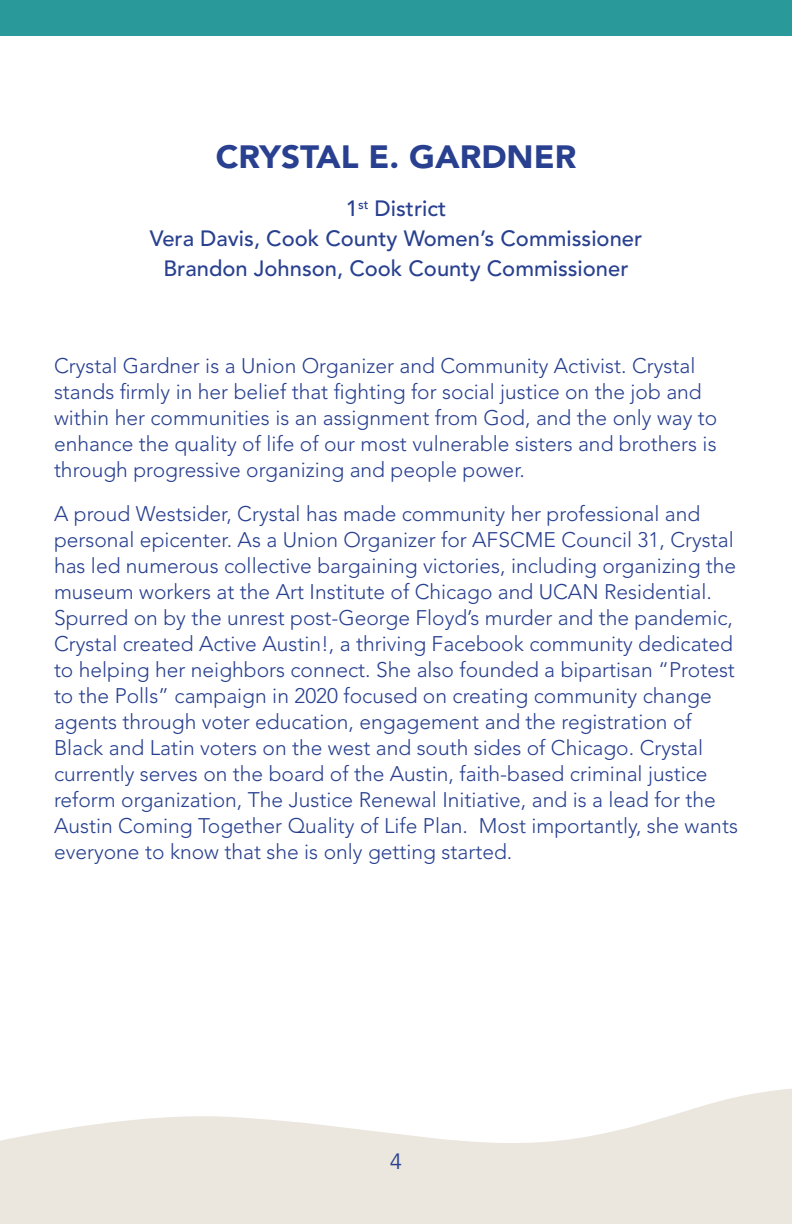
<style>
.page{position:relative;width:792px;height:1224px;background:#fff}
.page>*{position:absolute;margin:0;border:0;box-sizing:border-box;transform-origin:0 0}
.Heroine_Name{font:900 32px "Avenir LT Std";color:#28408f;scale:1.04 1}
.Subtitle{font:500 22px "Avenir LT Std";color:#28408f}
.t1{font:22px "Avenir LT Std";color:#28408f}
.Body{font:300 21px/26px "Avenir LT Std";color:#28408f}
</style>
<div class="page">
<svg style="left:0;top:1088px;width:792px;height:136px;fill:#ebe6de"></svg>
<div style="left:0;top:0;width:792px;height:36px;background:#299a99"></div>
<p class="Heroine_Name" style="left:216px;top:138px;width:348px">CRYSTAL E. GARDNER</p>
<p class="Subtitle" style="left:346px;top:196px;width:102px">1<sup>st</sup> District</p>
<p class="Subtitle" style="left:150px;top:226px;width:494px">Vera Davis, Cook County Women’s Commissioner</p>
<p class="Subtitle" style="left:163px;top:256px;width:467px">Brandon Johnson, Cook County Commissioner</p>
<p class="Body" style="left:54px;top:353px;width:665px">Crystal Gardner is a Union Organizer and Community Activist. Crystal stands firmly in her belief that fighting for social justice on the job and within her communities is an assignment from God, and the only way to enhance the quality of life of our most vulnerable sisters and brothers is through progressive organizing and people power.</p>
<p class="Body" style="left:54px;top:501px;width:685px">A proud Westsider, Crystal has made community her professional and personal epicenter. As a Union Organizer for AFSCME Council 31, Crystal has led numerous collective bargaining victories, including organizing the museum workers at the Art Institute of Chicago and UCAN Residential.<br>Spurred on by the unrest post-George Floyd’s murder and the pandemic, Crystal created Active Austin!, a thriving Facebook community dedicated to helping her neighbors connect. She also founded a bipartisan “Protest to the Polls” campaign in 2020 focused on creating community change agents through voter education, engagement and the registration of Black and Latin voters on the west and south sides of Chicago. Crystal currently serves on the board of the Austin, faith-based criminal justice reform organization, The Justice Renewal Initiative, and is a lead for the Austin Coming Together Quality of Life Plan. Most importantly, she wants everyone to know that she is only getting started.</p>
<p class="t1" style="left:390px;top:1148px;width:14px">4</p>
</div>
